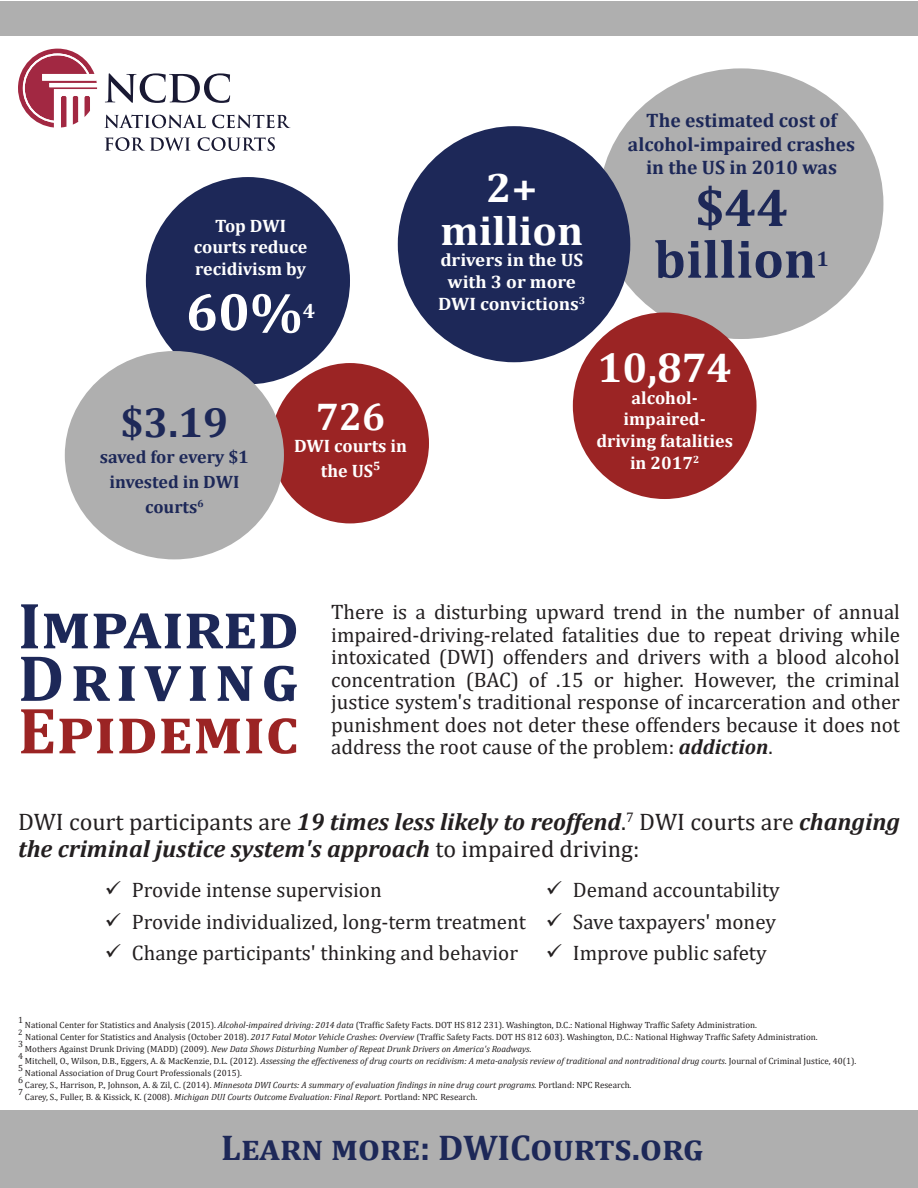
<style>
.page{position:relative;width:918px;height:1188px;background:#fff}
.page>*{position:absolute;margin:0;border:0;box-sizing:border-box;transform-origin:0 0}
.t1{font:700 66px/52.5px "Cambria";letter-spacing:.065em;color:#1d2858;text-align:justify}
.t2{font:700 54px "Cambria";color:#1d2858}
.t3{font:700 54px "Cambria";color:#fff}
.t4{font:700 42.3px "Cambria";color:#1d2858}
.t5{font:700 42px "Cambria";color:#fff}
.t6{font:700 41.25px/42.6px "Cambria";color:#fff;text-align:center;scale:1.05 1}
.t7{font:700 39px "Cambria";color:#fff}
.t8{font:700 36px "Cambria";color:#1d2858}
.t9{font:italic 700 24px/27px "Cambria";color:#231f20}
.t10{font:21px/22.5px "Cambria";color:#231f20;text-align:justify}
.t11{font:700 21px "Cambria";color:#1d2858}
.t12{font:700 21px "Cambria";color:#fff}
.t13{font:700 19.5px/23.5px "Cambria";color:#1d2858;text-align:center}
.t14{font:700 18px/21.6px "Cambria";color:#fff;text-align:center}
.t15{font:700 18px/21.6px "Cambria";color:#fff;text-align:center;scale:1.05 1}
.t16{font:700 18px/25.2px "Cambria";color:#1d2858;text-align:center}
.t17{font:9px "Cambria";color:#231f20}
.t18{font:italic 9px "Cambria";color:#231f20}
.t19{font:7.8px "Cambria";color:#231f20}
.s1{color:#9b2424}
.s2{font-weight:700;font-style:italic}
.s3{font-weight:400;font-style:normal}
.s4{font-style:italic}
.s5{font-style:normal}
</style>
<div class="page">
<div style="left:599px;top:68px;width:284px;height:271px;background:#afafaf;border-radius:50%"></div>
<div style="left:573px;top:313px;width:184px;height:186px;background:#9b2424;border-radius:50%"></div>
<div style="left:398px;top:126px;width:232px;height:236px;background:#1d2858;border-radius:50%"></div>
<div style="left:271px;top:363px;width:158px;height:160px;background:#9b2424;border-radius:50%"></div>
<div style="left:146px;top:177px;width:204px;height:207px;background:#1d2858;border-radius:50%"></div>
<div style="left:65px;top:351px;width:219px;height:208px;background:#afafaf;border-radius:50%"></div>
<div style="left:0;top:1px;width:918px;height:34px;background:#afafaf"></div>
<div style="left:0;top:1111px;width:918px;height:77px;background:#afafaf"></div>
<svg style="left:18px;top:49px;width:79px;height:79px"></svg>
<svg style="left:105px;top:73px;width:125px;height:30px"></svg>
<svg style="left:104px;top:115px;width:102px;height:13px"></svg>
<svg style="left:212px;top:115px;width:78px;height:13px"></svg>
<svg style="left:105px;top:137px;width:86px;height:14px"></svg>
<svg style="left:198px;top:137px;width:77px;height:14px"></svg>
<p class="t14" style="left:215px;top:214px;width:72px">Top DWI</p>
<p class="t14" style="left:194px;top:236px;width:115px;text-align:left">courts reduce recidivism by</p>
<p class="t3" style="left:186px;top:274px;width:118px">60%</p>
<p class="t12" style="left:303px;top:296px;width:14px">4</p>
<p class="t4" style="left:120px;top:393px;width:109px">$3.19</p>
<p class="t16" style="left:100px;top:443px;width:151px">saved for every $1 invested in DWI courts<sup>6</sup></p>
<p class="t7" style="left:316px;top:389px;width:71px">726</p>
<p class="t14" style="left:294px;top:432px;width:114px;line-height:25.2px">DWI courts in the US<sup>5</sup></p>
<p class="t6" style="left:440px;top:165px;width:138px">2+ million</p>
<p class="t15" style="left:438px;top:249px;width:142px">drivers in the US with 3 or more<br>DWI convictions<sup>3</sup></p>
<p class="t13" style="left:628px;top:108px;width:229px">The estimated cost of alcohol-impaired crashes in the US in 2010 was</p>
<p class="t2" style="left:695px;top:169px;width:95px">$44</p>
<p class="t2" style="left:654px;top:221px;width:164px">billion</p>
<p class="t11" style="left:817px;top:244px;width:14px">1</p>
<p class="t5" style="left:598px;top:338px;width:136px">10,874</p>
<p class="t14" style="left:596px;top:386px;width:138px">alcohol&shy;impaired&shy;driving fatalities in 2017<sup>2</sup></p>
<p class="t1" style="left:18px;top:597px;width:282px">Impaired Driving <span class="s1">Epidemic</span></p>
<p class="t10" style="left:331px;top:601px;width:570px">There is a disturbing upward trend in the number of annual impaired-driving-related fatalities due to repeat driving while intoxicated (DWI) offenders and drivers with a blood alcohol concentration (BAC) of .15 or higher. However, the criminal justice system's traditional response of incarceration and other punishment does not deter these offenders because it does not address the root cause of the problem: <span class="s2">addiction</span>.</p>
<p class="t9" style="left:18px;top:808px;width:883px"><span class="s3">DWI court participants are</span> 19 times less likely to reoffend<span class="s3">.</span><sup>7</sup> <span class="s3">DWI courts are</span> changing the criminal justice system's approach <span class="s3">to impaired driving:</span></p>
<p class="t10" style="left:105px;top:879px;width:278px">✓ Provide intense supervision</p>
<p class="t10" style="left:105px;top:910px;width:422px">✓ Provide individualized, long-term treatment</p>
<p class="t10" style="left:105px;top:942px;width:415px">✓ Change participants' thinking and behavior</p>
<p class="t10" style="left:546px;top:879px;width:235px">✓ Demand accountability</p>
<p class="t10" style="left:546px;top:910px;width:232px">✓ Save taxpayers' money</p>
<p class="t10" style="left:546px;top:942px;width:222px">✓ Improve public safety</p>
<p class="t17" style="left:18px;top:1015px;width:6px">1</p>
<p class="t17" style="left:25px;top:1019px;width:734px">National Center for Statistics and Analysis (2015). <span class="s4">Alcohol-impaired driving: 2014 data</span> (Traffic Safety Facts. DOT HS 812 231). Washington, D.C.: National Highway Traffic Safety Administration.</p>
<p class="t19" style="left:18px;top:1028px;width:6px">2</p>
<p class="t17" style="left:25px;top:1031px;width:794px">National Center for Statistics and Analysis (October 2018). <span class="s4">2017 Fatal Motor Vehicle Crashes: Overview</span> (Traffic Safety Facts. DOT HS 812 603). Washington, D.C.: National Highway Traffic Safety Administration.</p>
<p class="t17" style="left:18px;top:1039px;width:6px">3</p>
<p class="t18" style="left:25px;top:1042px;width:508px"><span class="s5">Mothers Against Drunk Driving (MADD) (2009).</span> New Data Shows Disturbing Number of Repeat Drunk Drivers on America's Roadways.</p>
<p class="t17" style="left:18px;top:1051px;width:6px">4</p>
<p class="t18" style="left:25px;top:1054px;width:833px"><span class="s5">Mitchell, O., Wilson, D.B., Eggers, A. &amp; MacKenzie, D.L. (2012).</span> Assessing the effectiveness of drug courts on recidivism: A meta-analysis review of traditional and nontraditional drug courts. <span class="s5">Journal of Criminal Justice, 40(1).</span></p>
<p class="t17" style="left:18px;top:1063px;width:6px">5</p>
<p class="t17" style="left:25px;top:1067px;width:218px">National Association of Drug Court Professionals (2015).</p>
<p class="t17" style="left:18px;top:1075px;width:6px">6</p>
<p class="t18" style="left:25px;top:1078px;width:608px"><span class="s5">Carey, S., Harrison, P., Johnson, A. &amp; Zil, C. (2014).</span> Minnesota DWI Courts: A summary of evaluation findings in nine drug court programs. <span class="s5">Portland: NPC Research.</span></p>
<p class="t17" style="left:18px;top:1087px;width:6px">7</p>
<p class="t17" style="left:25px;top:1091px;width:454px">Carey, S., Fuller, B. &amp; Kissick, K. (2008). <span class="s4">Michigan DUI Courts Outcome Evaluation: Final Report.</span> Portland: NPC Research.</p>
<p class="t8" style="left:221px;top:1122px;width:484px">Learn more: DWICourts.org</p>
</div>
